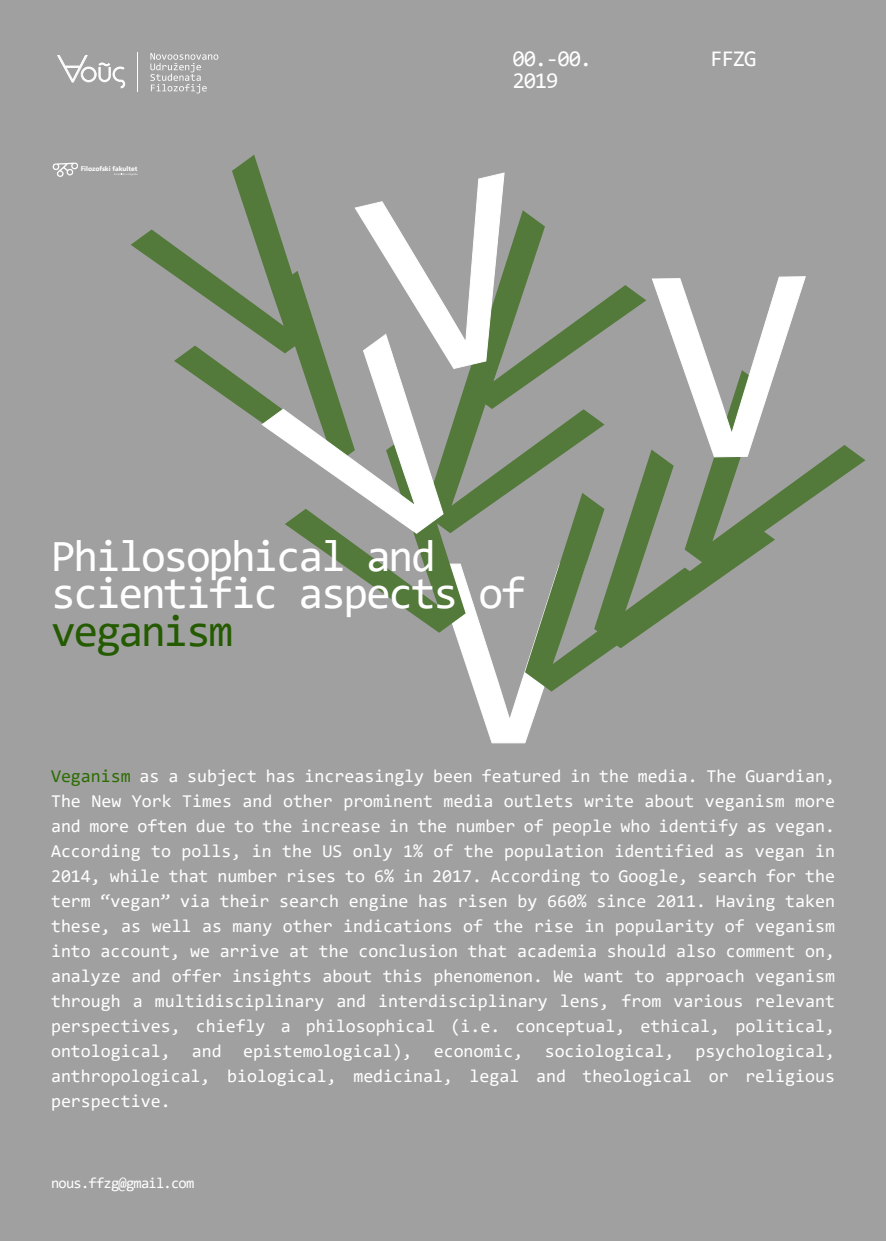
<style>
.page{position:relative;width:886px;height:1241px;background:#fff}
.page>*{position:absolute;margin:0;border:0;box-sizing:border-box;transform-origin:0 0}
.t1{font:45px/37.5px "Consolas";letter-spacing:-.05em;color:#fff}
.t2{font:45px "Consolas";letter-spacing:-.05em;color:#245b00}
.t3{font:22.5px/22.5px "Consolas";letter-spacing:-.05em;color:#fff}
.t4{font:18.12px/25px "Consolas";color:#fff;text-align:justify}
.t5{font:15px "Consolas";letter-spacing:-.05em;color:#fff}
.t6{font:700 6.75px "Microsoft New Tai Lue";color:#fff}
.s1{color:#2d6d03}
</style>
<div class="page">
<div style="left:0;top:0;width:885px;height:1240px;background:#a0a0a0"></div>
<div style="left:868px;top:0;width:18px;height:1240px;background:#a0a0a0"></div>
<svg style="left:57px;top:55px;width:68px;height:33px"></svg>
<svg style="left:150px;top:53px;width:68px;height:40px"></svg>
<hr style="left:138px;top:52px;width:1px;height:40px;background:#fff">
<svg style="left:53px;top:162px;width:25px;height:15px"></svg>
<svg style="left:114px;top:155px;width:751px;height:588px"></svg>
<p class="t6" style="left:81px;top:165px;width:58px">Filozofski fakultet</p>
<p class="t3" style="left:512px;top:47px;width:81px">00.-00.<br>2019</p>
<p class="t3" style="left:710px;top:47px;width:48px">FFZG</p>
<h1 class="t1" style="left:51px;top:536px;width:476px">Philosophical and scientific aspects of</h1>
<h1 class="t2" style="left:51px;top:600px;width:184px">veganism</h1>
<p class="t4" style="left:51px;top:762px;width:785px"><span class="s1">Veganism</span> as a subject has increasingly been featured in the media. The Guardian, The New York Times and other prominent media outlets write about veganism more and more often due to the increase in the number of people who identify as vegan.<br>According to polls, in the US only 1% of the population identified as vegan in 2014, while that number rises to 6% in 2017. According to Google, search for the term “vegan” via their search engine has risen by 660% since 2011. Having taken these, as well as many other indications of the rise in popularity of veganism into account, we arrive at the conclusion that academia should also comment on, analyze and offer insights about this phenomenon. We want to approach veganism through a multidisciplinary and interdisciplinary lens, from various relevant perspectives, chiefly a philosophical (i.e. conceptual, ethical, political, ontological, and epistemological), economic, sociological, psychological, anthropological, biological, medicinal, legal and theological or religious perspective.</p>
<p class="t5" style="left:51px;top:1172px;width:145px">nous.ffzg@gmail.com</p>
</div>
